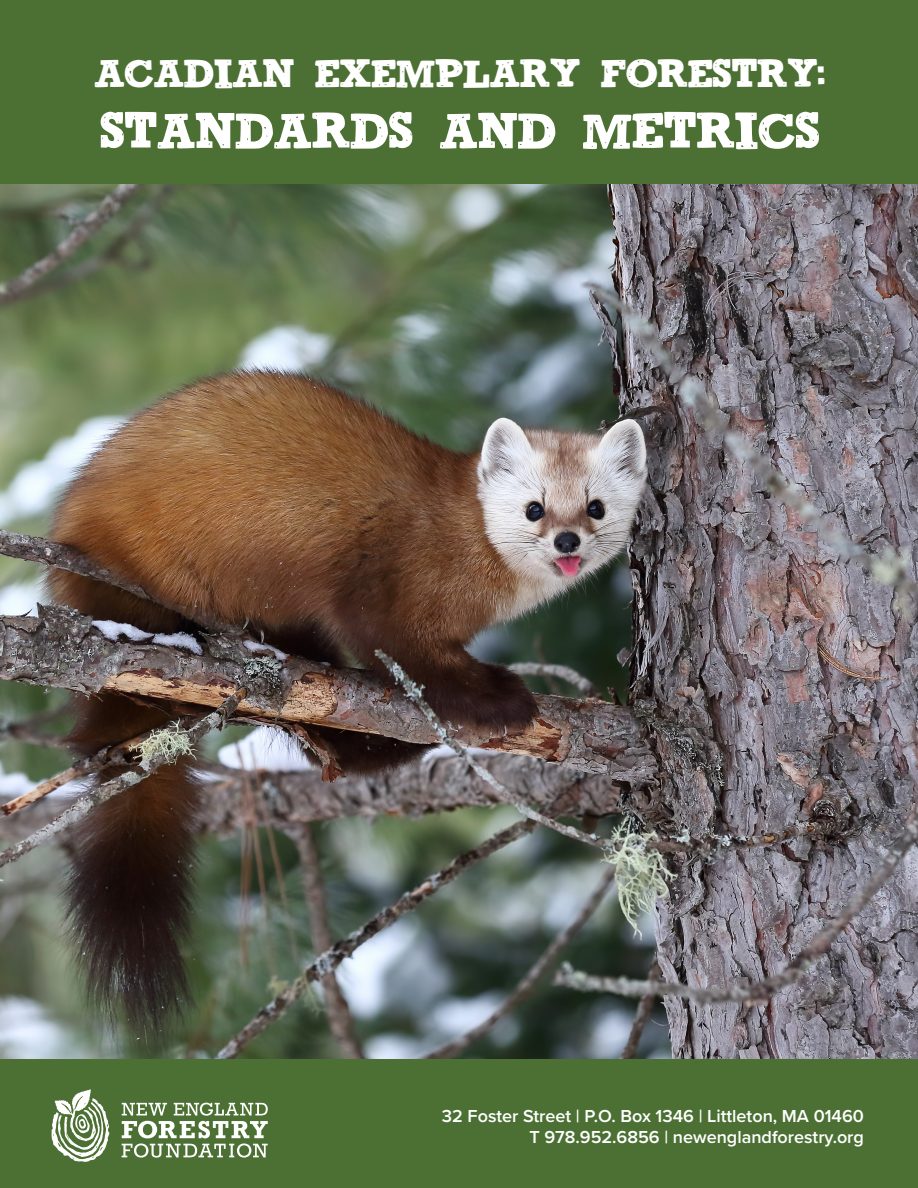
<style>
.page{position:relative;width:918px;height:1188px;background:#fff}
.page>*{position:absolute;margin:0;border:0;box-sizing:border-box;transform-origin:0 0}
.t1{font:63px "NEFF Slab";color:#fff}
.t2{font:49.5px "NEFF Slab";color:#fff}
.t3{font:600 18px "Proxima Nova";color:#fff}
</style>
<div class="page">
<img style="left:0;top:184px;width:918px;height:875px">
<div style="left:0;top:1059px;width:918px;height:129px;background:#4c7033"></div>
<svg style="left:52px;top:1089px;width:57px;height:73px"></svg>
<svg style="left:122px;top:1103px;width:146px;height:55px"></svg>
<div style="left:0;top:0;width:918px;height:184px;background:#4c7033"></div>
<p class="t2" style="left:95px;top:42px;width:732px">ACADIAN EXEMPLARY FORESTRY:</p>
<p class="t1" style="left:100px;top:92px;width:721px">standards and metrics</p>
<p class="t3" style="left:442px;top:1102px;width:424px">32 Foster Street | P.O. Box 1346 | Littleton, MA 01460</p>
<p class="t3" style="left:529px;top:1124px;width:336px">T 978.952.6856 | newenglandforestry.org</p>
</div>
